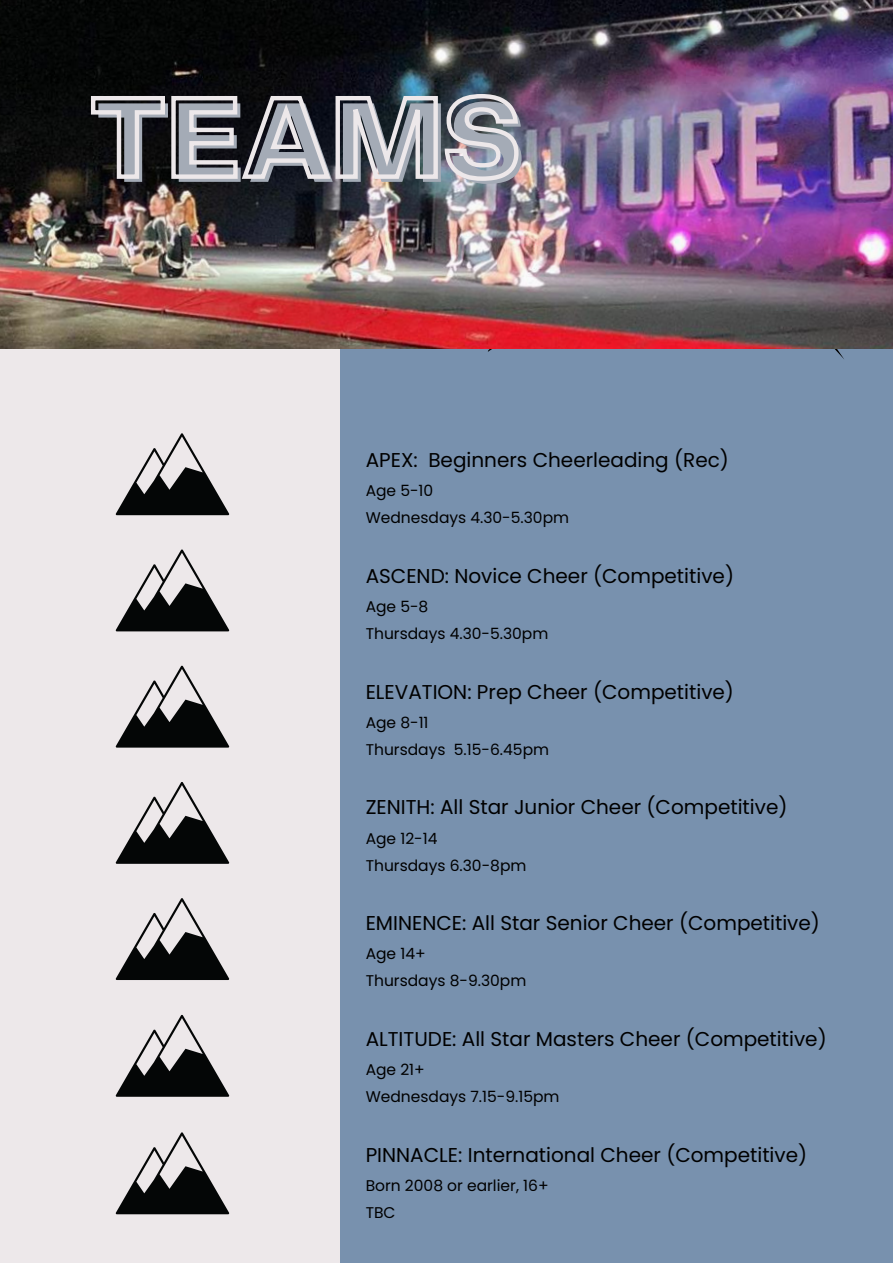
<style>
.page{position:relative;width:893px;height:1264px;background:#fff}
.page>*{position:absolute;margin:0;border:0;box-sizing:border-box;transform-origin:0 0}
.t1{font:700 117.9px "Telegraf";color:#a4abb6}
.t2{font:19.95px "Poppins";color:#000}
.t3{font:15.45px "Poppins";color:#000}
</style>
<div class="page">
<div style="left:0;top:0;width:892px;height:1262px;background:#ede8ea"></div>
<div style="left:340px;top:303px;width:552px;height:959px;background:#7891ae"></div>
<svg style="left:488px;top:348px;width:356px;height:11px"></svg>
<img style="left:0;top:0;width:892px;height:348px">
<svg style="left:116px;top:433px;width:113px;height:82px"></svg>
<svg style="left:89px;top:80px;width:431px;height:103px"></svg>
<svg style="left:116px;top:549px;width:113px;height:82px"></svg>
<svg style="left:116px;top:665px;width:113px;height:82px"></svg>
<svg style="left:116px;top:782px;width:113px;height:81px"></svg>
<svg style="left:116px;top:898px;width:113px;height:82px"></svg>
<svg style="left:116px;top:1015px;width:113px;height:81px"></svg>
<svg style="left:116px;top:1132px;width:113px;height:82px"></svg>
<p class="t1" style="left:94px;top:92px;width:433px">TEAMS</p>
<p class="t2" style="left:365px;top:446px;width:365px">APEX: Beginners Cheerleading (Rec)</p>
<p class="t3" style="left:365px;top:480px;width:69px">Age 5-10</p>
<p class="t3" style="left:365px;top:507px;width:205px">Wednesdays 4.30-5.30pm</p>
<p class="t2" style="left:365px;top:561px;width:370px">ASCEND: Novice Cheer (Competitive)</p>
<p class="t3" style="left:365px;top:595px;width:64px">Age 5-8</p>
<p class="t3" style="left:365px;top:622px;width:184px">Thursdays 4.30-5.30pm</p>
<p class="t2" style="left:365px;top:677px;width:370px">ELEVATION: Prep Cheer (Competitive)</p>
<p class="t3" style="left:365px;top:711px;width:64px">Age 8-11</p>
<p class="t3" style="left:365px;top:738px;width:185px">Thursdays 5.15-6.45pm</p>
<p class="t2" style="left:365px;top:793px;width:423px">ZENITH: All Star Junior Cheer (Competitive)</p>
<p class="t3" style="left:365px;top:827px;width:73px">Age 12-14</p>
<p class="t3" style="left:365px;top:854px;width:162px">Thursdays 6.30-8pm</p>
<p class="t2" style="left:365px;top:909px;width:456px">EMINENCE: All Star Senior Cheer (Competitive)</p>
<p class="t3" style="left:365px;top:943px;width:61px">Age 14+</p>
<p class="t3" style="left:365px;top:970px;width:162px">Thursdays 8-9.30pm</p>
<p class="t2" style="left:365px;top:1025px;width:462px">ALTITUDE: All Star Masters Cheer (Competitive)</p>
<p class="t3" style="left:365px;top:1058px;width:61px">Age 21+</p>
<p class="t3" style="left:365px;top:1085px;width:195px">Wednesdays 7.15-9.15pm</p>
<p class="t2" style="left:365px;top:1140px;width:443px">PINNACLE: International Cheer (Competitive)</p>
<p class="t3" style="left:365px;top:1174px;width:184px">Born 2008 or earlier, 16+</p>
<p class="t3" style="left:365px;top:1201px;width:31px">TBC</p>
</div>
